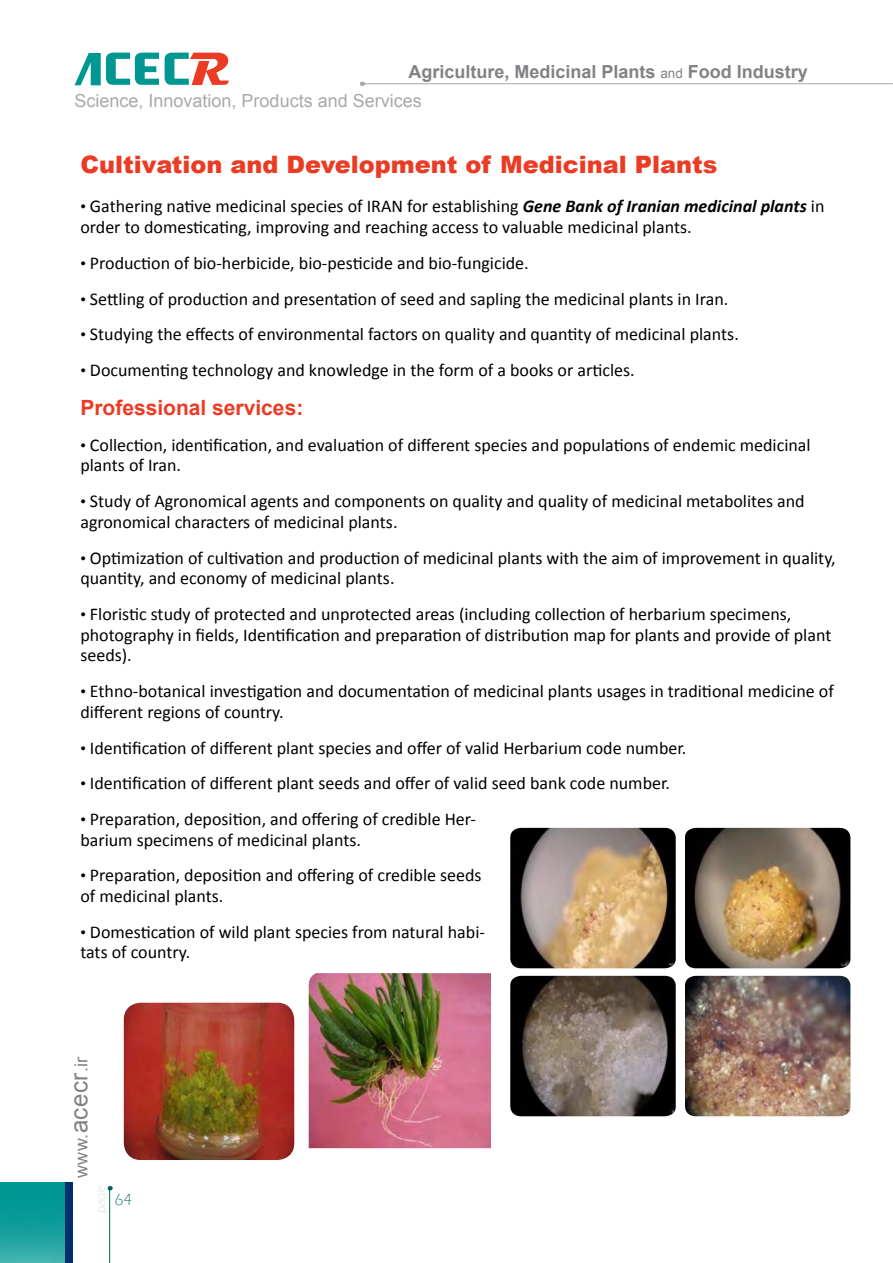
<style>
.page{position:relative;width:893px;height:1263px;background:#fff}
.page>*{position:absolute;margin:0;border:0;box-sizing:border-box;transform-origin:0 0}
.t1{font:900 24px "Arial";color:#ec3b25}
.t2{font:700 21px "Arial";color:#ec3b25}
.t3{font:18px/20.7px "Calibri";color:#000}
.t4{font:700 18px "Arial";color:#808285}
.t5{font:18px "Arial";color:#a7a9ac}
.t6{font:18px "Arial";color:#808285}
.t7{font:300 16.5px "Eras ITC";color:#00675e}
.t8{font:300 12.45px "Eras ITC";color:#d1d3d4}
.s1{font-weight:400;font-size:13.5px}
.s2{font-family:"Arial";font-size:15.75px}
.s3{font-weight:700;font-style:italic}
.s4{font-size:24px}
</style>
<div class="page">
<svg style="left:106px;top:53px;width:53px;height:32px"></svg>
<div style="left:91px;top:53px;width:10px;height:32px;background:#009793"></div>
<div style="left:143px;top:66px;width:13px;height:6px;background:#009793"></div>
<svg style="left:75px;top:53px;width:16px;height:32px"></svg>
<svg style="left:165px;top:53px;width:64px;height:32px"></svg>
<svg style="left:108px;top:1186px;width:4px;height:4px"></svg>
<hr style="left:109px;top:1188px;width:1px;height:75px;background:#00675e">
<hr style="left:362px;top:83px;width:531px;height:1px;background:#a7a9ac">
<img style="left:0;top:1182px;width:65px;height:81px">
<div style="left:65px;top:1182px;width:8px;height:81px;background:#002e6e"></div>
<img style="left:309px;top:973px;width:182px;height:175px">
<img style="left:510px;top:828px;width:340px;height:288px">
<img style="left:124px;top:1003px;width:170px;height:157px">
<p class="t4" style="left:408px;top:60px;width:401px">Agriculture, Medicinal Plants <span class="s1">and</span> Food Industry</p>
<p class="t5" style="left:75px;top:89px;width:349px">Science, Innovation, Products and Services</p>
<h1 class="t1" style="left:80px;top:147px;width:639px">Cultivation and Development of Medicinal Plants</h1>
<p class="t3" style="left:80px;top:196px;width:746px"><span class="s2">•</span> Gathering native medicinal species of IRAN for establishing <span class="s3">Gene Bank of Iranian medicinal plants</span> in order to domesticating, improving and reaching access to valuable medicinal plants.</p>
<p class="t3" style="left:80px;top:253px;width:450px"><span class="s2">•</span> Production of bio-herbicide, bio-pesticide and bio-fungicide.</p>
<p class="t3" style="left:80px;top:288px;width:649px"><span class="s2">•</span> Settling of production and presentation of seed and sapling the medicinal plants in Iran.</p>
<p class="t3" style="left:80px;top:324px;width:660px"><span class="s2">•</span> Studying the effects of environmental factors on quality and quantity of medicinal plants.</p>
<p class="t3" style="left:80px;top:360px;width:556px"><span class="s2">•</span> Documenting technology and knowledge in the form of a books or articles.</p>
<p class="t2" style="left:80px;top:394px;width:224px">Professional services:</p>
<p class="t3" style="left:80px;top:434px;width:732px"><span class="s2">•</span> Collection, identification, and evaluation of different species and populations of endemic medicinal plants of Iran.</p>
<p class="t3" style="left:80px;top:491px;width:726px"><span class="s2">•</span> Study of Agronomical agents and components on quality and quality of medicinal metabolites and agronomical characters of medicinal plants.</p>
<p class="t3" style="left:80px;top:547px;width:757px"><span class="s2">•</span> Optimization of cultivation and production of medicinal plants with the aim of improvement in quality, quantity, and economy of medicinal plants.</p>
<p class="t3" style="left:80px;top:604px;width:752px"><span class="s2">•</span> Floristic study of protected and unprotected areas (including collection of herbarium specimens, photography in fields, Identification and preparation of distribution map for plants and provide of plant seeds).</p>
<p class="t3" style="left:80px;top:681px;width:755px"><span class="s2">•</span> Ethno-botanical investigation and documentation of medicinal plants usages in traditional medicine of different regions of country.</p>
<p class="t3" style="left:80px;top:737px;width:607px"><span class="s2">•</span> Identification of different plant species and offer of valid Herbarium code number.</p>
<p class="t3" style="left:80px;top:773px;width:591px"><span class="s2">•</span> Identification of different plant seeds and offer of valid seed bank code number.</p>
<p class="t3" style="left:80px;top:809px;width:397px"><span class="s2">•</span> Preparation, deposition, and offering of credible Her&shy;barium specimens of medicinal plants.</p>
<p class="t3" style="left:80px;top:865px;width:403px"><span class="s2">•</span> Preparation, deposition and offering of credible seeds of medicinal plants.</p>
<p class="t3" style="left:80px;top:921px;width:406px"><span class="s2">•</span> Domestication of wild plant species from natural habi&shy;tats of country.</p>
<p class="t6" style="left:69px;top:1178px;width:123px;rotate:-90deg">www.<span class="s4">acecr</span>.ir</p>
<p class="t8" style="left:94px;top:1213px;width:28px;rotate:-90deg">page</p>
<p class="t7" style="left:115px;top:1190px;width:19px">64</p>
</div>
